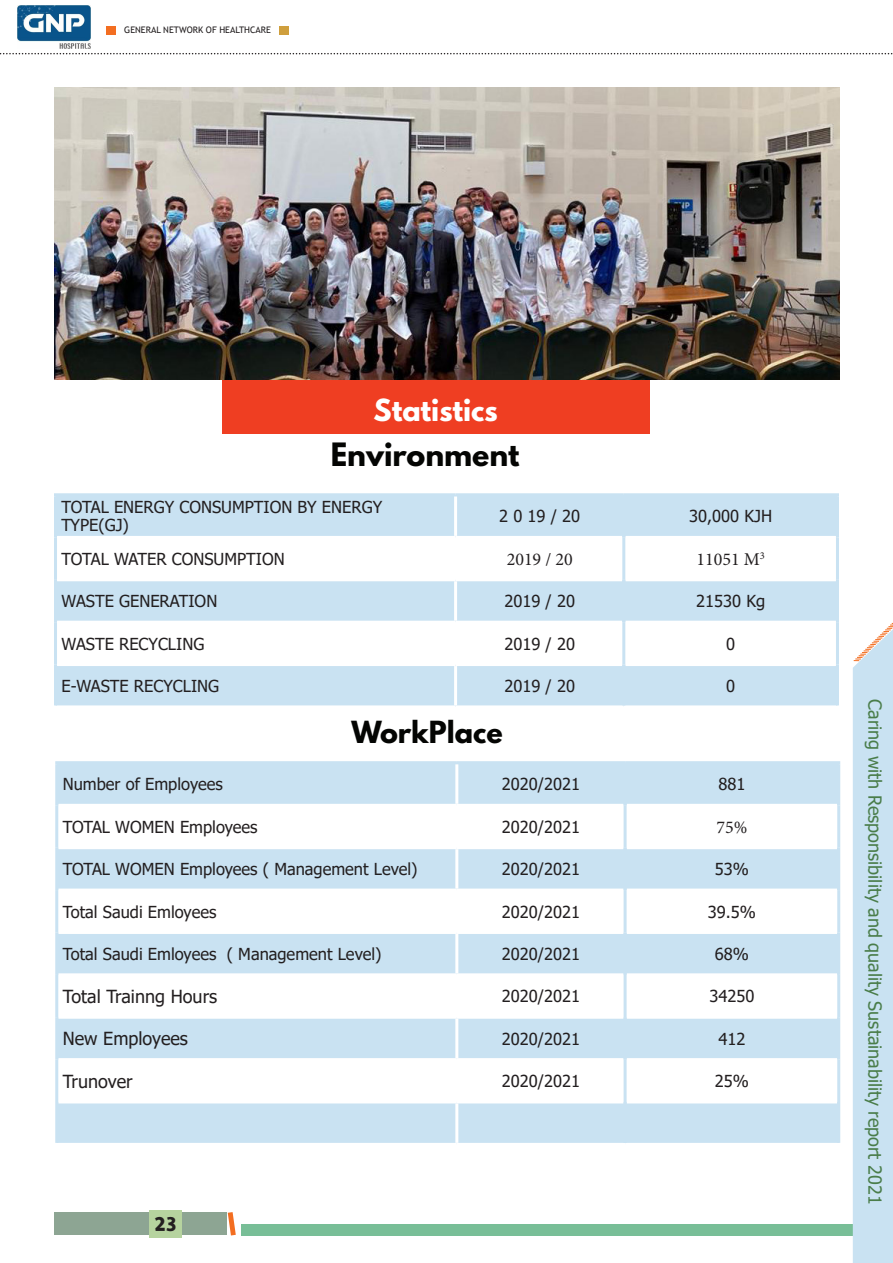
<style>
.page{position:relative;width:893px;height:1263px;background:#fff}
.page>*{position:absolute;margin:0;border:0;box-sizing:border-box;transform-origin:0 0}
.t1{font:700 28.5px "League Spartan";color:#040503}
.t2{font:700 27px "League Spartan";color:#fff}
.t3{font:700 27px "League Spartan";color:#040503}
.t4{font:22.5px "Hacen Tehran";color:#231f20}
.t5{font:18px "Tahoma";color:#4a7d4a}
.t6{font:18px "Tahoma";color:#231f20}
.t7{font:18px "Minion Pro";color:#231f20}
.t8{font:16.5px/18px "Tahoma";color:#231f20}
.t9{font:9px "Trebuchet MS";color:#231f20}
</style>
<div class="page">
<div style="left:241px;top:1224px;width:652px;height:11px;background:#78be97"></div>
<div style="left:54px;top:1212px;width:172px;height:23px;background:#8da593"></div>
<svg style="left:228px;top:1212px;width:8px;height:23px"></svg>
<div style="left:150px;top:1210px;width:32px;height:28px;background:#b6d39f"></div>
<div style="left:853px;top:623px;width:40px;height:640px;background:#c9e2f2"></div>
<svg style="left:0;top:53px;width:893px;height:1px"></svg>
<div style="left:106px;top:27px;width:10px;height:8px;background:#f36e21"></div>
<div style="left:280px;top:27px;width:9px;height:8px;background:#cf9f3d"></div>
<img style="left:17px;top:5px;width:74px;height:44px">
<img style="left:54px;top:87px;width:786px;height:292px">
<div style="left:221px;top:380px;width:428px;height:54px;background:#ef3e22"></div>
<div style="left:57px;top:496px;width:779px;height:40px;background:#c9e2f2"></div>
<div style="left:57px;top:581px;width:779px;height:124px;background:#c9e2f2"></div>
<svg style="left:57px;top:624px;width:779px;height:39px"></svg>
<hr style="left:454px;top:496px;width:3px;height:40px;background:#fff">
<hr style="left:454px;top:581px;width:3px;height:40px;background:#fff">
<hr style="left:57px;top:621px;width:399px;height:3px;background:#fff">
<hr style="left:456px;top:621px;width:166px;height:3px;background:#fff">
<hr style="left:454px;top:624px;width:3px;height:39px;background:#fff">
<hr style="left:625px;top:621px;width:211px;height:3px;background:#fff">
<hr style="left:57px;top:663px;width:399px;height:3px;background:#fff">
<hr style="left:456px;top:663px;width:166px;height:3px;background:#fff">
<hr style="left:454px;top:666px;width:3px;height:39px;background:#fff">
<hr style="left:625px;top:663px;width:211px;height:3px;background:#fff">
<hr style="left:54px;top:493px;width:402px;height:3px;background:#c9e2f2">
<hr style="left:54px;top:496px;width:3px;height:41px;background:#c9e2f2">
<hr style="left:456px;top:493px;width:168px;height:3px;background:#c9e2f2">
<hr style="left:624px;top:493px;width:215px;height:3px;background:#c9e2f2">
<hr style="left:622px;top:496px;width:3px;height:41px;background:#c9e2f2">
<hr style="left:836px;top:496px;width:3px;height:41px;background:#c9e2f2">
<hr style="left:54px;top:537px;width:3px;height:43px;background:#c9e2f2">
<hr style="left:622px;top:537px;width:3px;height:43px;background:#c9e2f2">
<hr style="left:836px;top:537px;width:3px;height:43px;background:#c9e2f2">
<hr style="left:54px;top:580px;width:3px;height:42px;background:#c9e2f2">
<hr style="left:622px;top:580px;width:3px;height:42px;background:#c9e2f2">
<hr style="left:836px;top:580px;width:3px;height:42px;background:#c9e2f2">
<hr style="left:54px;top:622px;width:3px;height:42px;background:#c9e2f2">
<hr style="left:622px;top:622px;width:3px;height:42px;background:#c9e2f2">
<hr style="left:836px;top:622px;width:3px;height:42px;background:#c9e2f2">
<hr style="left:54px;top:664px;width:3px;height:41px;background:#c9e2f2">
<hr style="left:622px;top:664px;width:3px;height:41px;background:#c9e2f2">
<hr style="left:836px;top:664px;width:3px;height:41px;background:#c9e2f2">
<div style="left:58px;top:764px;width:779px;height:40px;background:#c9e2f2"></div>
<div style="left:58px;top:849px;width:779px;height:294px;background:#c9e2f2"></div>
<svg style="left:58px;top:891px;width:779px;height:40px"></svg>
<svg style="left:58px;top:976px;width:779px;height:40px"></svg>
<svg style="left:58px;top:1061px;width:779px;height:39px"></svg>
<hr style="left:455px;top:764px;width:3px;height:40px;background:#fff">
<hr style="left:455px;top:849px;width:3px;height:39px;background:#fff">
<hr style="left:58px;top:888px;width:399px;height:3px;background:#fff">
<hr style="left:457px;top:888px;width:167px;height:3px;background:#fff">
<hr style="left:455px;top:891px;width:3px;height:40px;background:#fff">
<hr style="left:627px;top:888px;width:210px;height:3px;background:#fff">
<hr style="left:58px;top:931px;width:399px;height:3px;background:#fff">
<hr style="left:457px;top:931px;width:167px;height:3px;background:#fff">
<hr style="left:455px;top:934px;width:3px;height:39px;background:#fff">
<hr style="left:627px;top:931px;width:210px;height:3px;background:#fff">
<hr style="left:58px;top:973px;width:399px;height:3px;background:#fff">
<hr style="left:457px;top:973px;width:167px;height:3px;background:#fff">
<hr style="left:455px;top:976px;width:3px;height:40px;background:#fff">
<hr style="left:627px;top:973px;width:210px;height:3px;background:#fff">
<hr style="left:58px;top:1016px;width:399px;height:3px;background:#fff">
<hr style="left:457px;top:1016px;width:167px;height:3px;background:#fff">
<hr style="left:455px;top:1019px;width:3px;height:39px;background:#fff">
<hr style="left:627px;top:1016px;width:210px;height:3px;background:#fff">
<hr style="left:58px;top:1058px;width:399px;height:3px;background:#fff">
<hr style="left:457px;top:1058px;width:167px;height:3px;background:#fff">
<hr style="left:455px;top:1061px;width:3px;height:39px;background:#fff">
<hr style="left:627px;top:1058px;width:210px;height:3px;background:#fff">
<hr style="left:58px;top:1100px;width:399px;height:3px;background:#fff">
<hr style="left:457px;top:1100px;width:167px;height:3px;background:#fff">
<hr style="left:455px;top:1103px;width:3px;height:40px;background:#fff">
<hr style="left:627px;top:1100px;width:210px;height:3px;background:#fff">
<hr style="left:55px;top:761px;width:402px;height:3px;background:#c9e2f2">
<hr style="left:55px;top:764px;width:3px;height:41px;background:#c9e2f2">
<hr style="left:457px;top:761px;width:168px;height:3px;background:#c9e2f2">
<hr style="left:625px;top:761px;width:215px;height:3px;background:#c9e2f2">
<hr style="left:624px;top:764px;width:3px;height:41px;background:#c9e2f2">
<hr style="left:837px;top:764px;width:3px;height:41px;background:#c9e2f2">
<hr style="left:55px;top:805px;width:3px;height:43px;background:#c9e2f2">
<hr style="left:624px;top:805px;width:3px;height:43px;background:#c9e2f2">
<hr style="left:837px;top:805px;width:3px;height:43px;background:#c9e2f2">
<hr style="left:55px;top:848px;width:3px;height:42px;background:#c9e2f2">
<hr style="left:624px;top:848px;width:3px;height:42px;background:#c9e2f2">
<hr style="left:837px;top:848px;width:3px;height:42px;background:#c9e2f2">
<hr style="left:55px;top:890px;width:3px;height:42px;background:#c9e2f2">
<hr style="left:624px;top:890px;width:3px;height:42px;background:#c9e2f2">
<hr style="left:837px;top:890px;width:3px;height:42px;background:#c9e2f2">
<hr style="left:55px;top:932px;width:3px;height:43px;background:#c9e2f2">
<hr style="left:624px;top:932px;width:3px;height:43px;background:#c9e2f2">
<hr style="left:837px;top:932px;width:3px;height:43px;background:#c9e2f2">
<hr style="left:55px;top:975px;width:3px;height:42px;background:#c9e2f2">
<hr style="left:624px;top:975px;width:3px;height:42px;background:#c9e2f2">
<hr style="left:837px;top:975px;width:3px;height:42px;background:#c9e2f2">
<hr style="left:55px;top:1017px;width:3px;height:42px;background:#c9e2f2">
<hr style="left:624px;top:1017px;width:3px;height:42px;background:#c9e2f2">
<hr style="left:837px;top:1017px;width:3px;height:42px;background:#c9e2f2">
<hr style="left:55px;top:1059px;width:3px;height:43px;background:#c9e2f2">
<hr style="left:624px;top:1059px;width:3px;height:43px;background:#c9e2f2">
<hr style="left:837px;top:1059px;width:3px;height:43px;background:#c9e2f2">
<hr style="left:55px;top:1102px;width:3px;height:41px;background:#c9e2f2">
<hr style="left:624px;top:1102px;width:3px;height:41px;background:#c9e2f2">
<hr style="left:837px;top:1102px;width:3px;height:41px;background:#c9e2f2">
<p class="t9" style="left:124px;top:24px;width:148px">GENERAL NETWORK OF HEALTHCARE</p>
<p class="t2" style="left:374px;top:389px;width:126px">Statistics</p>
<p class="t1" style="left:331px;top:432px;width:190px">Environment</p>
<p class="t8" style="left:62px;top:499px;width:322px">TOTAL ENERGY CONSUMPTION BY ENERGY<br>TYPE(GJ)</p>
<p class="t8" style="left:499px;top:508px;width:83px">2 0 19 / 20</p>
<p class="t8" style="left:689px;top:508px;width:84px">30,000 KJH</p>
<p class="t8" style="left:62px;top:551px;width:225px">TOTAL WATER CONSUMPTION</p>
<p class="t7" style="left:507px;top:547px;width:67px">2019 / 20</p>
<p class="t7" style="left:696px;top:547px;width:70px">11051 M<sup>3</sup></p>
<p class="t8" style="left:62px;top:593px;width:157px">WASTE GENERATION</p>
<p class="t8" style="left:504px;top:593px;width:72px">2019 / 20</p>
<p class="t8" style="left:696px;top:593px;width:71px">21530 Kg</p>
<p class="t8" style="left:62px;top:636px;width:144px">WASTE RECYCLING</p>
<p class="t8" style="left:504px;top:636px;width:72px">2019 / 20</p>
<p class="t8" style="left:726px;top:636px;width:11px">0</p>
<p class="t8" style="left:62px;top:678px;width:159px">E-WASTE RECYCLING</p>
<p class="t8" style="left:504px;top:678px;width:72px">2019 / 20</p>
<p class="t8" style="left:726px;top:678px;width:11px">0</p>
<p class="t3" style="left:352px;top:711px;width:153px">WorkPlace</p>
<p class="t8" style="left:63px;top:776px;width:162px">Number of Employees</p>
<p class="t8" style="left:502px;top:776px;width:80px">2020/2021</p>
<p class="t8" style="left:718px;top:776px;width:29px">881</p>
<p class="t8" style="left:63px;top:819px;width:196px">TOTAL WOMEN Employees</p>
<p class="t8" style="left:502px;top:819px;width:80px">2020/2021</p>
<p class="t7" style="left:716px;top:815px;width:32px">75%</p>
<p class="t8" style="left:63px;top:861px;width:356px">TOTAL WOMEN Employees ( Management Level)</p>
<p class="t8" style="left:502px;top:861px;width:80px">2020/2021</p>
<p class="t8" style="left:715px;top:861px;width:36px">53%</p>
<p class="t8" style="left:63px;top:903px;width:155px">Total Saudi Emloyees</p>
<p class="t8" style="left:502px;top:903px;width:80px">2020/2021</p>
<p class="t8" style="left:708px;top:903px;width:50px">39.5%</p>
<p class="t8" style="left:63px;top:946px;width:320px">Total Saudi Emloyees ( Management Level)</p>
<p class="t8" style="left:502px;top:946px;width:80px">2020/2021</p>
<p class="t8" style="left:715px;top:946px;width:36px">68%</p>
<p class="t6" style="left:63px;top:984px;width:156px">Total Trainng Hours</p>
<p class="t8" style="left:502px;top:988px;width:80px">2020/2021</p>
<p class="t8" style="left:709px;top:988px;width:47px">34250</p>
<p class="t6" style="left:63px;top:1027px;width:127px">New Employees</p>
<p class="t8" style="left:502px;top:1031px;width:80px">2020/2021</p>
<p class="t8" style="left:718px;top:1031px;width:29px">412</p>
<p class="t6" style="left:63px;top:1069px;width:71px">Trunover</p>
<p class="t8" style="left:502px;top:1073px;width:80px">2020/2021</p>
<p class="t8" style="left:715px;top:1073px;width:36px">25%</p>
<h3 class="t4" style="left:155px;top:1208px;width:24px">23</h3>
<p class="t5" style="left:887px;top:699px;width:506px;rotate:90deg">Caring with Responsibility and quality Sustainability report 2021</p>
</div>
